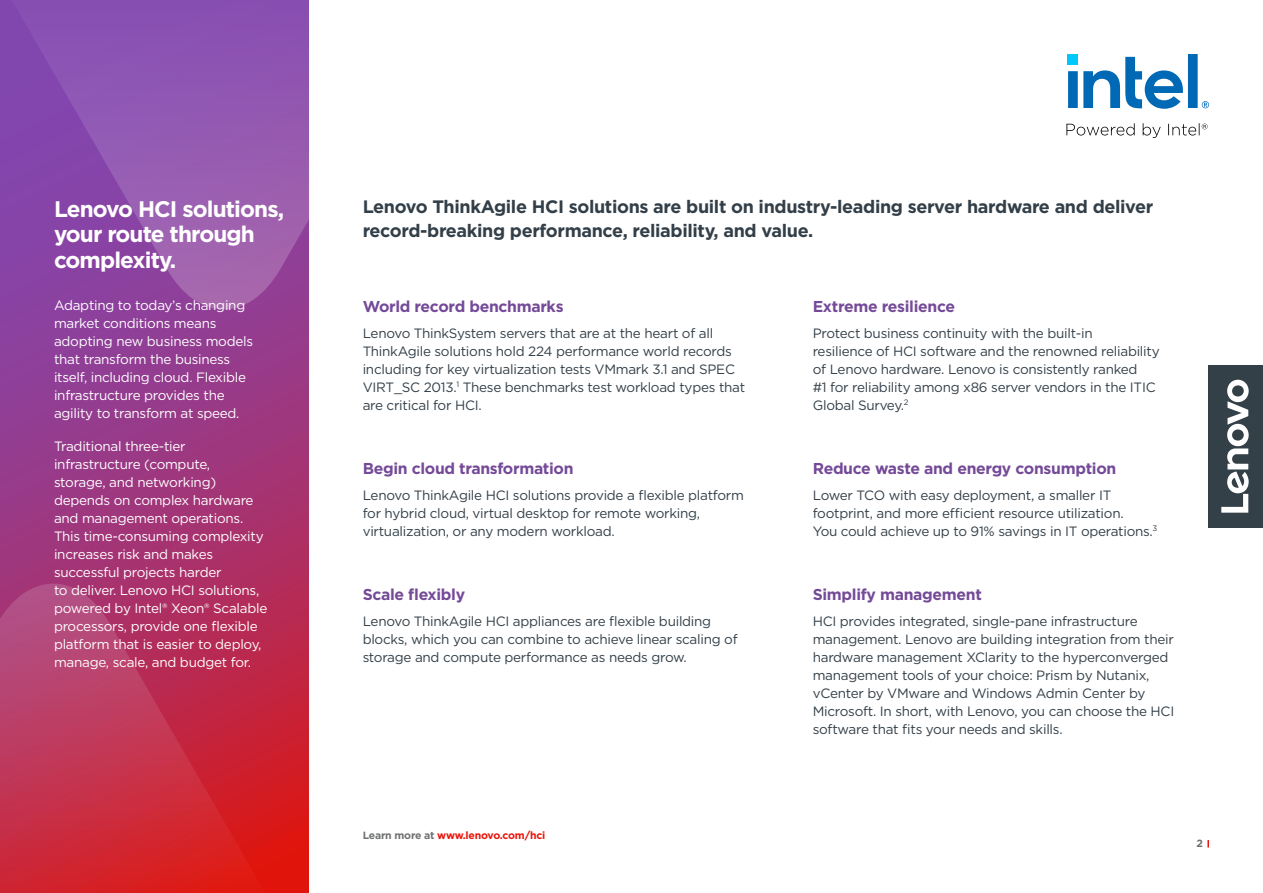
<style>
.page{position:relative;width:1263px;height:893px;background:#fff}
.page>*{position:absolute;margin:0;border:0;box-sizing:border-box;transform-origin:0 0}
.t1{font:700 22.5px/25.5px "Gotham";letter-spacing:-.04em;color:#fff}
.t2{font:700 18px/24px "Gotham";letter-spacing:-.02em;color:#333f48}
.t3{font:700 15.75px "Gotham";letter-spacing:-.02em;color:#744a98}
.t4{font:13.5px/18px "Gotham";letter-spacing:-.02em;color:#333f48}
.t5{font:13.5px/18px "Gotham";letter-spacing:-.02em;color:#fff}
.t6{font:700 10.5px "Gotham";letter-spacing:-.02em;color:#eb140a}
.t7{font:700 10.5px "Gotham";color:#707271}
.s1{color:#707271}
</style>
<div class="page">
<svg style="left:0;top:0;width:309px;height:893px;background:#a03579"></svg>
<svg style="left:12px;top:0;width:297px;height:311px;background:#8f51ad"></svg>
<svg style="left:0;top:582px;width:265px;height:311px;background:#c1304d"></svg>
<svg style="left:1207px;top:840px;width:2px;height:7px"></svg>
<div style="left:1209px;top:365px;width:54px;height:163px;background:#334047"></div>
<svg style="left:1221px;top:380px;width:28px;height:133px"></svg>
<svg style="left:1068px;top:54px;width:141px;height:55px"></svg>
<svg style="left:1066px;top:123px;width:141px;height:15px"></svg>
<h1 class="t1" style="left:54px;top:196px;width:232px">Lenovo HCI solutions, your route through complexity.</h1>
<h2 class="t2" style="left:363px;top:194px;width:792px">Lenovo ThinkAgile HCI solutions are built on industry-leading server hardware and deliver record-breaking performance, reliability, and value.</h2>
<p class="t3" style="left:813px;top:296px;width:144px">Extreme resilience</p>
<p class="t4" style="left:813px;top:323px;width:348px">Protect business continuity with the built-in<br>resilience of HCI software and the renowned reliability of Lenovo hardware. Lenovo is consistently ranked<br>#1 for reliability among x86 server vendors in the ITIC Global Survey.<sup>2</sup></p>
<p class="t5" style="left:54px;top:296px;width:201px">Adapting to today’s changing market conditions means adopting new business models that transform the business itself, including cloud. Flexible infrastructure provides the agility to transform at speed.</p>
<p class="t5" style="left:54px;top:437px;width:215px">Traditional three-tier infrastructure (compute,<br>storage, and networking) depends on complex hardware and management operations.<br>This time-consuming complexity increases risk and makes successful projects harder<br>to deliver. Lenovo HCI solutions, powered by Intel® Xeon® Scalable processors, provide one flexible platform that is easier to deploy, manage, scale, and budget for.</p>
<p class="t3" style="left:363px;top:296px;width:202px">World record benchmarks</p>
<p class="t4" style="left:363px;top:323px;width:384px">Lenovo ThinkSystem servers that are at the heart of all ThinkAgile solutions hold 224 performance world records including for key virtualization tests VMmark 3.1 and SPEC VIRT_SC 2013.<sup>1</sup> These benchmarks test workload types that are critical for HCI.</p>
<p class="t3" style="left:363px;top:458px;width:212px">Begin cloud transformation</p>
<p class="t4" style="left:363px;top:486px;width:383px">Lenovo ThinkAgile HCI solutions provide a flexible platform for hybrid cloud, virtual desktop for remote working, virtualization, or any modern workload.</p>
<p class="t3" style="left:813px;top:458px;width:305px">Reduce waste and energy consumption</p>
<p class="t4" style="left:813px;top:486px;width:346px">Lower TCO with easy deployment, a smaller IT footprint, and more efficient resource utilization.<br>You could achieve up to 91% savings in IT operations.<sup>3</sup></p>
<p class="t3" style="left:363px;top:584px;width:104px">Scale flexibly</p>
<p class="t4" style="left:363px;top:612px;width:376px">Lenovo ThinkAgile HCI appliances are flexible building blocks, which you can combine to achieve linear scaling of storage and compute performance as needs grow.</p>
<p class="t3" style="left:813px;top:584px;width:171px">Simplify management</p>
<p class="t4" style="left:813px;top:612px;width:363px">HCI provides integrated, single-pane infrastructure management. Lenovo are building integration from their hardware management XClarity to the hyperconverged management tools of your choice: Prism by Nutanix, vCenter by VMware and Windows Admin Center by Microsoft. In short, with Lenovo, you can choose the HCI software that fits your needs and skills.</p>
<p class="t6" style="left:363px;top:828px;width:184px"><span class="s1">Learn more at</span> www.lenovo.com/hci</p>
<p class="t7" style="left:1196px;top:837px;width:8px">2</p>
</div>
